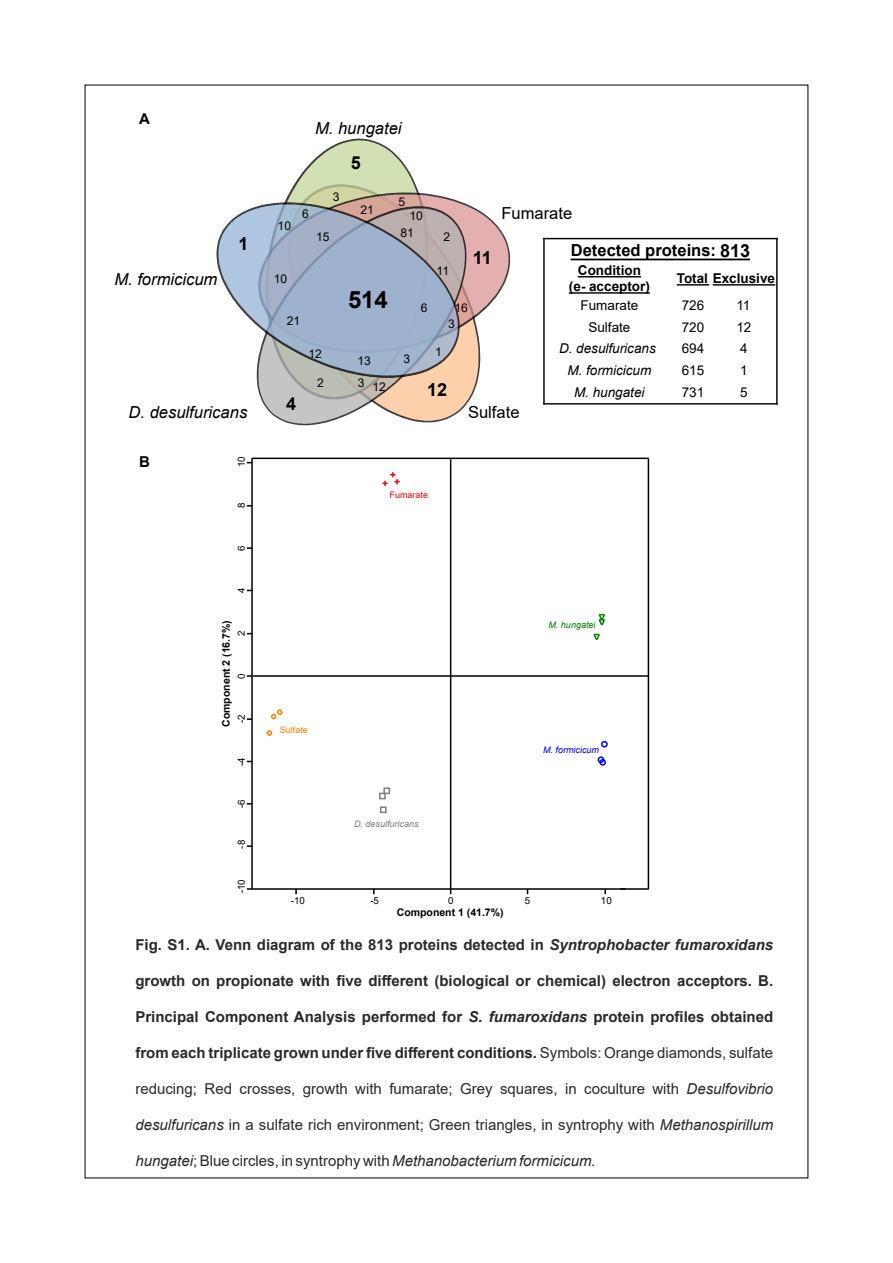
<style>
.page{position:relative;width:893px;height:1263px;background:#fff}
.page>*{position:absolute;margin:0;border:0;box-sizing:border-box;transform-origin:0 0}
.t1{font:700 24px "Arial";color:#000}
.t2{font:700 18px "Arial";color:#000}
.t3{font:italic 16.5px "Arial";color:#000}
.t4{font:700 16.5px "Arial";color:#000}
.t5{font:16.5px "Arial";color:#000}
.t6{font:700 15px "Arial";color:#2b2a29}
.t7{font:15px "Arial";color:#2b2a29}
.t8{font:italic 15px "Arial";color:#2b2a29}
.t9{font:700 15px "Arial";color:#000}
.t10{font:13.5px "Arial";color:#000}
.t11{font:italic 13.5px "Arial";color:#000}
.t12{font:700 13.5px/16.2px "Arial";color:#000;text-align:center}
.t13{font:12px "Arial";color:#000}
.t14{font:700 10.5px "Arial";color:#000}
.t15{font:9.75px "Arial";color:#000}
.t16{font:italic 9px "Arial";color:#808080}
.t17{font:italic 9px "Arial";color:#00f}
.t18{font:italic 9px "Arial";color:#008000}
.t19{font:9px "Arial";color:#f00}
.t20{font:9px "Arial";color:#ff8000}
.s1{font-size:18px}
.s2{font-style:italic}
.s3{font-weight:400}
.s4{font-style:normal}
</style>
<div class="page">
<hr style="left:543px;top:238px;width:2px;height:167px;background:#000">
<hr style="left:776px;top:238px;width:2px;height:167px;background:#000">
<hr style="left:543px;top:238px;width:235px;height:1px;background:#000">
<hr style="left:543px;top:403px;width:235px;height:2px;background:#000">
<svg style="left:571px;top:259px;width:179px;height:1px"></svg>
<svg style="left:578px;top:276px;width:63px;height:1px"></svg>
<svg style="left:569px;top:292px;width:81px;height:2px"></svg>
<svg style="left:677px;top:284px;width:98px;height:2px"></svg>
<img style="left:466px;top:353px;width:14px;height:52px">
<img style="left:289px;top:139px;width:130px;height:54px">
<img style="left:285px;top:193px;width:225px;height:160px">
<img style="left:257px;top:206px;width:209px;height:219px">
<img style="left:216px;top:202px;width:244px;height:176px">
<hr style="left:252px;top:458px;width:397px;height:1px;background:#000">
<hr style="left:253px;top:675px;width:395px;height:2px;background:#000">
<hr style="left:450px;top:459px;width:1px;height:430px;background:#000">
<div style="left:598px;top:756px;width:6px;height:7px;border:2px solid #00f;border-radius:50%"></div>
<div style="left:599px;top:759px;width:7px;height:7px;border:2px solid #00f;border-radius:50%"></div>
<div style="left:601px;top:741px;width:7px;height:6px;border:2px solid #00f;border-radius:50%"></div>
<div style="left:379px;top:793px;width:7px;height:6px;border:2px solid #808080"></div>
<div style="left:380px;top:806px;width:7px;height:7px;border:2px solid #808080"></div>
<div style="left:383px;top:787px;width:7px;height:7px;border:2px solid #808080"></div>
<svg style="left:382px;top:472px;width:18px;height:14px"></svg>
<hr style="left:252px;top:888px;width:396px;height:2px;background:#000">
<svg style="left:593px;top:613px;width:12px;height:27px"></svg>
<hr style="left:251px;top:458px;width:2px;height:431px;background:#000">
<hr style="left:648px;top:458px;width:1px;height:431px;background:#000">
<svg style="left:620px;top:888px;width:6px;height:2px"></svg>
<svg style="left:266px;top:730px;width:7px;height:6px"></svg>
<svg style="left:270px;top:709px;width:13px;height:11px"></svg>
<p class="t9" style="left:139px;top:113px;width:12px">A</p>
<p class="t3" style="left:315px;top:122px;width:88px">M. hungatei</p>
<p class="t2" style="left:351px;top:156px;width:12px">5</p>
<p class="t13" style="left:333px;top:192px;width:8px">3</p>
<p class="t13" style="left:398px;top:197px;width:8px">5</p>
<p class="t13" style="left:361px;top:206px;width:15px">21</p>
<p class="t5" style="left:501px;top:207px;width:72px">Fumarate</p>
<p class="t13" style="left:302px;top:209px;width:8px">6</p>
<p class="t13" style="left:409px;top:211px;width:15px">10</p>
<p class="t13" style="left:278px;top:221px;width:15px">10</p>
<p class="t13" style="left:400px;top:228px;width:15px">81</p>
<p class="t13" style="left:316px;top:233px;width:15px">15</p>
<p class="t13" style="left:444px;top:233px;width:8px">2</p>
<p class="t2" style="left:239px;top:236px;width:12px">1</p>
<p class="t4" style="left:571px;top:244px;width:181px">Detected proteins: <span class="s1">813</span></p>
<p class="t12" style="left:569px;top:263px;width:82px">Condition (e- acceptor)</p>
<p class="t12" style="left:677px;top:271px;width:100px">Total Exclusive</p>
<p class="t10" style="left:580px;top:300px;width:59px">Fumarate</p>
<p class="t10" style="left:682px;top:300px;width:24px">726</p>
<p class="t10" style="left:736px;top:300px;width:16px">11</p>
<p class="t10" style="left:588px;top:322px;width:44px">Sulfate</p>
<p class="t10" style="left:682px;top:322px;width:24px">720</p>
<p class="t10" style="left:736px;top:322px;width:17px">12</p>
<p class="t11" style="left:559px;top:344px;width:98px">D. desulfuricans</p>
<p class="t10" style="left:682px;top:344px;width:24px">694</p>
<p class="t10" style="left:740px;top:344px;width:9px">4</p>
<p class="t11" style="left:567px;top:365px;width:85px">M. formicicum</p>
<p class="t10" style="left:682px;top:365px;width:24px">615</p>
<p class="t10" style="left:740px;top:365px;width:9px">1</p>
<p class="t11" style="left:574px;top:387px;width:72px">M. hungatei</p>
<p class="t10" style="left:682px;top:387px;width:24px">731</p>
<p class="t10" style="left:740px;top:387px;width:9px">5</p>
<p class="t2" style="left:473px;top:251px;width:21px">11</p>
<p class="t13" style="left:437px;top:266px;width:14px">11</p>
<p class="t3" style="left:114px;top:273px;width:105px">M. formicicum</p>
<p class="t13" style="left:274px;top:274px;width:15px">10</p>
<h1 class="t1" style="left:348px;top:290px;width:41px">514</h1>
<p class="t13" style="left:455px;top:303px;width:15px">16</p>
<p class="t13" style="left:421px;top:304px;width:8px">6</p>
<p class="t13" style="left:287px;top:316px;width:15px">21</p>
<p class="t13" style="left:448px;top:320px;width:8px">3</p>
<p class="t13" style="left:435px;top:348px;width:8px">1</p>
<p class="t13" style="left:309px;top:349px;width:15px">12</p>
<p class="t13" style="left:404px;top:354px;width:8px">3</p>
<p class="t13" style="left:358px;top:357px;width:15px">13</p>
<p class="t13" style="left:317px;top:378px;width:8px">2</p>
<p class="t13" style="left:358px;top:378px;width:8px">3</p>
<p class="t13" style="left:372px;top:382px;width:15px">12</p>
<p class="t2" style="left:427px;top:383px;width:22px">12</p>
<p class="t2" style="left:286px;top:397px;width:12px">4</p>
<p class="t3" style="left:129px;top:406px;width:120px">D. desulfuricans</p>
<p class="t5" style="left:468px;top:406px;width:53px">Sulfate</p>
<p class="t9" style="left:139px;top:456px;width:12px">B</p>
<p class="t15" style="left:238px;top:467px;width:12px;rotate:-90deg">10</p>
<p class="t15" style="left:238px;top:508px;width:7px;rotate:-90deg">8</p>
<p class="t15" style="left:238px;top:551px;width:7px;rotate:-90deg">6</p>
<p class="t15" style="left:238px;top:593px;width:7px;rotate:-90deg">4</p>
<p class="t14" style="left:222px;top:727px;width:108px;rotate:-90deg">Component 2 (16.7%)</p>
<p class="t15" style="left:238px;top:636px;width:7px;rotate:-90deg">2</p>
<p class="t15" style="left:238px;top:678px;width:7px;rotate:-90deg">0</p>
<p class="t15" style="left:238px;top:723px;width:10px;rotate:-90deg">-2</p>
<p class="t15" style="left:238px;top:766px;width:10px;rotate:-90deg">-4</p>
<p class="t15" style="left:238px;top:808px;width:10px;rotate:-90deg">-6</p>
<p class="t15" style="left:238px;top:849px;width:10px;rotate:-90deg">-8</p>
<p class="t15" style="left:238px;top:893px;width:16px;rotate:-90deg">-10</p>
<p class="t19" style="left:390px;top:491px;width:40px">Fumarate</p>
<p class="t20" style="left:280px;top:726px;width:30px">Sulfate</p>
<p class="t16" style="left:354px;top:820px;width:66px">D. desulfuricans</p>
<p class="t18" style="left:548px;top:621px;width:49px">M. hungatei</p>
<p class="t17" style="left:543px;top:746px;width:57px">M. formicicum</p>
<p class="t15" style="left:291px;top:897px;width:16px">-10</p>
<p class="t15" style="left:370px;top:897px;width:10px">-5</p>
<p class="t15" style="left:448px;top:897px;width:7px">0</p>
<p class="t15" style="left:525px;top:897px;width:7px">5</p>
<p class="t15" style="left:601px;top:897px;width:12px">10</p>
<p class="t14" style="left:397px;top:908px;width:108px">Component 1 (41.7%)</p>
<p class="t6" style="left:135px;top:939px;width:639px">Fig. S1. A. Venn diagram of the 813 proteins detected in <span class="s2">Syntrophobacter fumaroxidans</span></p>
<p class="t6" style="left:135px;top:975px;width:639px">growth on propionate with five different (biological or chemical) electron acceptors. B.</p>
<p class="t6" style="left:135px;top:1011px;width:639px">Principal Component Analysis performed for <span class="s2">S. fumaroxidans</span> protein profiles obtained</p>
<p class="t6" style="left:135px;top:1047px;width:639px">from each triplicate grown under five different conditions. <span class="s3">Symbols: Orange diamonds, sulfate</span></p>
<p class="t7" style="left:135px;top:1083px;width:639px">reducing; Red crosses, growth with fumarate; Grey squares, in coculture with <span class="s2">Desulfovibrio</span></p>
<p class="t7" style="left:135px;top:1119px;width:639px"><span class="s2">desulfuricans</span> in a sulfate rich environment; Green triangles, in syntrophy with <span class="s2">Methanospirillum</span></p>
<p class="t8" style="left:135px;top:1155px;width:462px">hungatei<span class="s4">; Blue circles, in syntrophy with</span> Methanobacterium formicicum.</p>
</div>
